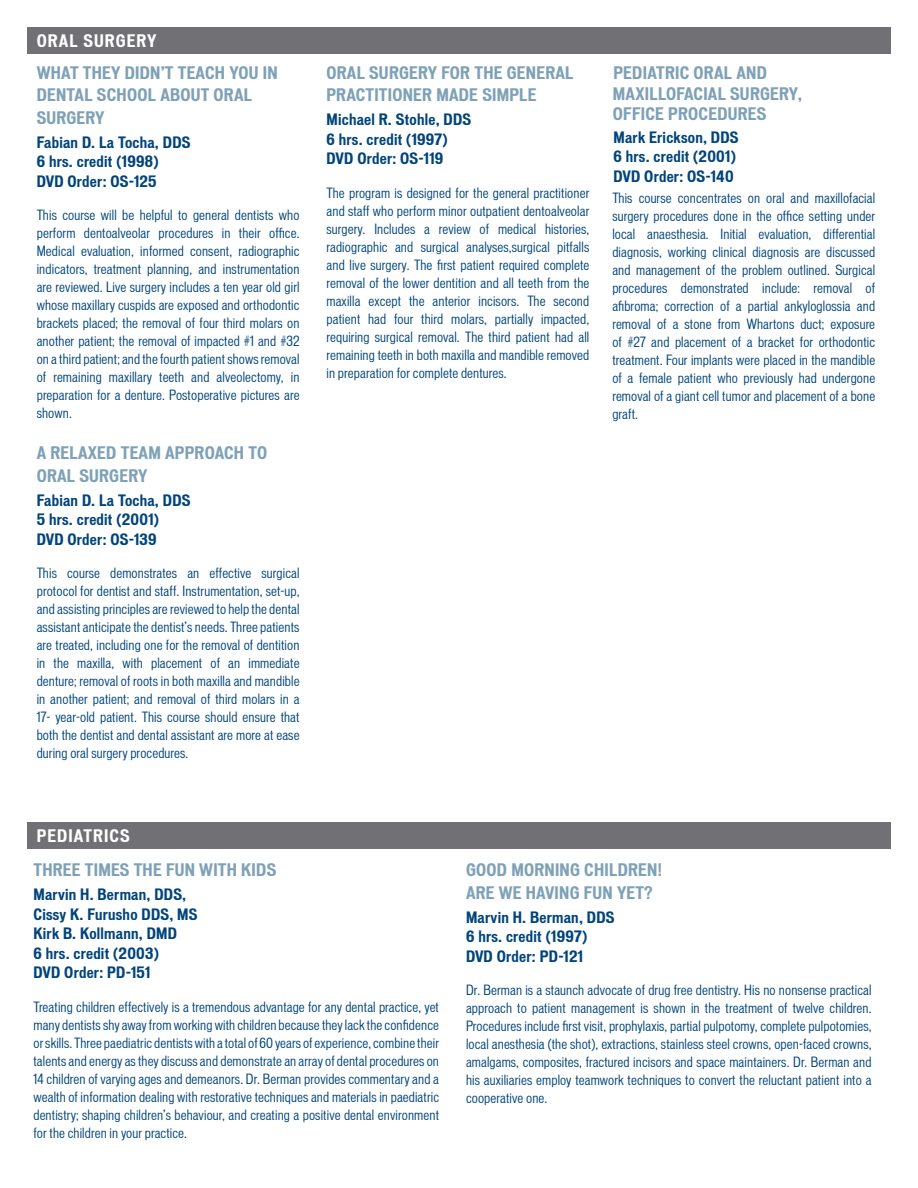
<style>
.page{position:relative;width:918px;height:1188px;background:#fff}
.page>*{position:absolute;margin:0;border:0;box-sizing:border-box;transform-origin:0 0}
.Header__video_titles{font:700 condensed 16.5px/22.5px "Vonnes";letter-spacing:.015em;color:#7ea1b7}
.Section_headings{font:700 condensed 16.5px "Vonnes";letter-spacing:.065em;color:#fff}
.Header__video_info{font:700 condensed 15px "Vonnes";letter-spacing:.015em;color:#00447b}
.BODY_TEXT{font:condensed 13.5px/18px "Vonnes";letter-spacing:.01em;color:#00447b;text-align:justify}
</style>
<div class="page">
<div style="left:27px;top:27px;width:864px;height:27px;background:#717074"></div>
<div style="left:27px;top:822px;width:864px;height:27px;background:#717074"></div>
<p class="Section_headings" style="left:37px;top:31px;width:121px">ORAL SURGERY</p>
<p class="Header__video_titles" style="left:37px;top:62px;width:242px">WHAT THEY DIDN’T TEACH YOU IN<br>DENTAL SCHOOL ABOUT ORAL<br>SURGERY</p>
<p class="Header__video_info" style="left:37px;top:134px;width:155px">Fabian D. La Tocha, DDS</p>
<p class="Header__video_info" style="left:37px;top:153px;width:123px">6 hrs. credit (1998)</p>
<p class="Header__video_info" style="left:37px;top:173px;width:122px">DVD Order: OS-125</p>
<p class="BODY_TEXT" style="left:37px;top:206px;width:264px">This course will be helpful to general dentists who perform dentoalveolar procedures in their office.<br>Medical evaluation, informed consent, radiographic indicators, treatment planning, and instrumentation are reviewed. Live surgery includes a ten year old girl whose maxillary cuspids are exposed and orthodontic brackets placed; the removal of four third molars on another patient; the removal of impacted #1 and #32 on a third patient; and the fourth patient shows removal of remaining maxillary teeth and alveolectomy, in preparation for a denture. Postoperative pictures are shown.</p>
<p class="Header__video_titles" style="left:37px;top:442px;width:232px">A RELAXED TEAM APPROACH TO<br>ORAL SURGERY</p>
<p class="Header__video_info" style="left:37px;top:492px;width:155px">Fabian D. La Tocha, DDS</p>
<p class="Header__video_info" style="left:37px;top:511px;width:124px">5 hrs. credit (2001)</p>
<p class="Header__video_info" style="left:37px;top:531px;width:122px">DVD Order: OS-139</p>
<p class="BODY_TEXT" style="left:37px;top:564px;width:264px">This course demonstrates an effective surgical protocol for dentist and staff. Instrumentation, set-up, and assisting principles are reviewed to help the dental assistant anticipate the dentist’s needs. Three patients are treated, including one for the removal of dentition in the maxilla, with placement of an immediate denture; removal of roots in both maxilla and mandible in another patient; and removal of third molars in a 17- year-old patient. This course should ensure that both the dentist and dental assistant are more at ease during oral surgery procedures.</p>
<p class="Section_headings" style="left:37px;top:826px;width:95px">PEDIATRICS</p>
<p class="Header__video_titles" style="left:327px;top:62px;width:249px">ORAL SURGERY FOR THE GENERAL<br>PRACTITIONER MADE SIMPLE</p>
<p class="Header__video_info" style="left:327px;top:111px;width:146px">Michael R. Stohle, DDS</p>
<p class="Header__video_info" style="left:327px;top:131px;width:123px">6 hrs. credit (1997)</p>
<p class="Header__video_info" style="left:327px;top:150px;width:118px">DVD Order: OS-119</p>
<p class="BODY_TEXT" style="left:327px;top:184px;width:264px">The program is designed for the general practitioner and staff who perform minor outpatient dentoalveolar surgery. Includes a review of medical histories, radiographic and surgical analyses,surgical pitfalls and live surgery. The first patient required complete removal of the lower dentition and all teeth from the maxilla except the anterior incisors. The second patient had four third molars, partially impacted, requiring surgical removal. The third patient had all remaining teeth in both maxilla and mandible removed in preparation for complete dentures.</p>
<p class="Header__video_titles" style="left:613px;top:62px;width:191px;line-height:20.5px">PEDIATRIC ORAL AND<br>MAXILLOFACIAL SURGERY,<br>OFFICE PROCEDURES</p>
<p class="Header__video_info" style="left:613px;top:128px;width:127px">Mark Erickson, DDS</p>
<p class="Header__video_info" style="left:613px;top:148px;width:124px">6 hrs. credit (2001)</p>
<p class="Header__video_info" style="left:613px;top:167px;width:122px">DVD Order: OS-140</p>
<p class="BODY_TEXT" style="left:612px;top:189px;width:264px">This course concentrates on oral and maxillofacial surgery procedures done in the office setting under local anaesthesia. Initial evaluation, differential diagnosis, working clinical diagnosis are discussed and management of the problem outlined. Surgical procedures demonstrated include: removal of afibroma; correction of a partial ankyloglossia and removal of a stone from Whartons duct; exposure of #27 and placement of a bracket for orthodontic treatment. Four implants were placed in the mandible of a female patient who previously had undergone removal of a giant cell tumor and placement of a bone graft.</p>
<p class="Header__video_titles" style="left:33px;top:859px;width:244px">THREE TIMES THE FUN WITH KIDS</p>
<p class="Header__video_info" style="left:33px;top:886px;width:154px">Marvin H. Berman, DDS,</p>
<p class="Header__video_info" style="left:33px;top:905px;width:166px">Cissy K. Furusho DDS, MS</p>
<p class="Header__video_info" style="left:33px;top:925px;width:145px">Kirk B. Kollmann, DMD</p>
<p class="Header__video_info" style="left:33px;top:944px;width:127px">6 hrs. credit (2003)</p>
<p class="Header__video_info" style="left:33px;top:964px;width:118px">DVD Order: PD-151</p>
<p class="BODY_TEXT" style="left:33px;top:998px;width:407px">Treating children effectively is a tremendous advantage for any dental practice, yet many dentists shy away from working with children because they lack the confidence or skills. Three paediatric dentists with a total of 60 years of experience, combine their talents and energy as they discuss and demonstrate an array of dental procedures on 14 children of varying ages and demeanors. Dr. Berman provides commentary and a wealth of information dealing with restorative techniques and materials in paediatric dentistry; shaping children’s behaviour, and creating a positive dental environment for the children in your practice.</p>
<p class="Header__video_titles" style="left:466px;top:859px;width:197px">GOOD MORNING CHILDREN!<br>ARE WE HAVING FUN YET?</p>
<p class="Header__video_info" style="left:466px;top:908px;width:150px">Marvin H. Berman, DDS</p>
<p class="Header__video_info" style="left:466px;top:928px;width:123px">6 hrs. credit (1997)</p>
<p class="Header__video_info" style="left:466px;top:947px;width:119px">DVD Order: PD-121</p>
<p class="BODY_TEXT" style="left:466px;top:981px;width:407px">Dr. Berman is a staunch advocate of drug free dentistry. His no nonsense practical approach to patient management is shown in the treatment of twelve children.<br>Procedures include first visit, prophylaxis, partial pulpotomy, complete pulpotomies, local anesthesia (the shot), extractions, stainless steel crowns, open-faced crowns, amalgams, composites, fractured incisors and space maintainers. Dr. Berman and his auxiliaries employ teamwork techniques to convert the reluctant patient into a cooperative one.</p>
</div>
